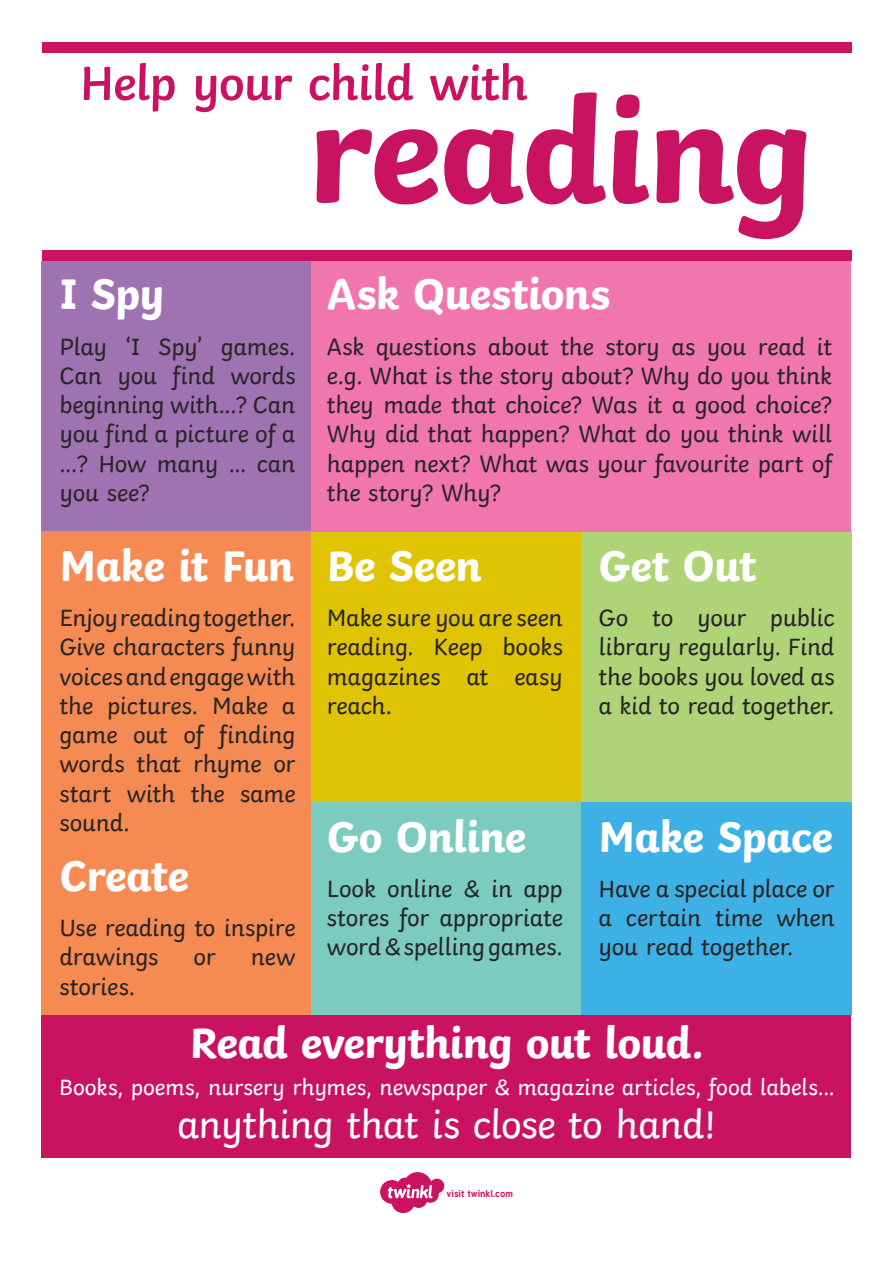
<style>
.page{position:relative;width:893px;height:1263px;background:#fff}
.page>*{position:absolute;margin:0;border:0;box-sizing:border-box;transform-origin:0 0}
.t1{font:700 150px "Twinkl";letter-spacing:-.02em;color:#ca1262}
.t2{font:600 50.25px "Twinkl";letter-spacing:-.025em;color:#ca1262}
.t3{font:700 45px "Twinkl";letter-spacing:-.02em;color:#fff}
.t4{font:40.5px "Twinkl";letter-spacing:-.02em;color:#fff}
.t5{font:24.75px/29.2px "Twinkl";letter-spacing:-.015em;color:#282526;text-align:justify}
.t6{font:23.25px "Twinkl";letter-spacing:-.01em;color:#fff}
.t7{font:700 9.75px "Tuffy";color:#ca1262}
</style>
<div class="page">
<div style="left:41px;top:261px;width:270px;height:271px;background:#9f73b1"></div>
<div style="left:41px;top:532px;width:270px;height:483px;background:#f68a53"></div>
<div style="left:41px;top:1015px;width:810px;height:143px;background:#ca1262"></div>
<div style="left:311px;top:532px;width:270px;height:270px;background:#e0c403"></div>
<div style="left:311px;top:802px;width:270px;height:213px;background:#7bcbbf"></div>
<div style="left:581px;top:532px;width:271px;height:270px;background:#aed477"></div>
<div style="left:581px;top:802px;width:271px;height:213px;background:#3db1e5"></div>
<div style="left:311px;top:261px;width:540px;height:271px;background:#f176ae"></div>
<svg style="left:380px;top:1172px;width:64px;height:41px"></svg>
<div style="left:42px;top:42px;width:809px;height:11px;background:#ca1262"></div>
<div style="left:42px;top:250px;width:809px;height:11px;background:#ca1262"></div>
<h2 class="t2" style="left:80px;top:43px;width:450px">Help your child with</h2>
<h1 class="t1" style="left:307px;top:28px;width:507px">reading</h1>
<h3 class="t3" style="left:60px;top:257px;width:107px">I Spy</h3>
<p class="t5" style="left:60px;top:329px;width:238px">Play ‘I Spy’ games.<br>Can you find words beginning with...? Can you find a picture of a ...? How many ... can you see?</p>
<h3 class="t3" style="left:60px;top:529px;width:236px">Make it Fun</h3>
<p class="t5" style="left:60px;top:601px;width:238px">Enjoy reading together.<br>Give characters funny voices and engage with the pictures. Make a game out of finding words that rhyme or start with the same sound.</p>
<h3 class="t3" style="left:60px;top:839px;width:131px">Create</h3>
<p class="t5" style="left:60px;top:911px;width:237px">Use reading to inspire drawings</p>
<p class="t5" style="left:194px;top:940px;width:24px">or</p>
<p class="t5" style="left:251px;top:940px;width:46px">new</p>
<p class="t5" style="left:60px;top:969px;width:77px">stories.</p>
<h3 class="t3" style="left:327px;top:257px;width:285px">Ask Questions</h3>
<p class="t5" style="left:327px;top:329px;width:507px">Ask questions about the story as you read it e.g. What is the story about? Why do you think they made that choice? Was it a good choice?<br>Why did that happen? What do you think will happen next? What was your favourite part of the story? Why?</p>
<h3 class="t3" style="left:327px;top:529px;width:156px">Be Seen</h3>
<p class="t5" style="left:327px;top:601px;width:238px">Make sure you are seen reading. Keep books magazines at easy reach.</p>
<h3 class="t3" style="left:598px;top:529px;width:160px">Get Out</h3>
<p class="t5" style="left:599px;top:601px;width:237px">Go to your public library regularly. Find the books you loved as a kid to read together.</p>
<h3 class="t3" style="left:327px;top:799px;width:201px">Go Online</h3>
<p class="t5" style="left:327px;top:872px;width:237px">Look online &amp; in app stores for appropriate word &amp; spelling games.</p>
<h3 class="t3" style="left:598px;top:799px;width:236px">Make Space</h3>
<p class="t5" style="left:599px;top:872px;width:237px">Have a special place or a certain time when you read together.</p>
<h3 class="t3" style="left:190px;top:1005px;width:516px">Read everything out loud.</h3>
<p class="t6" style="left:59px;top:1069px;width:777px">Books, poems, nursery rhymes, newspaper &amp; magazine articles, food labels...</p>
<h3 class="t4" style="left:177px;top:1093px;width:541px">anything that is close to hand!</h3>
<p class="t7" style="left:446px;top:1186px;width:68px">visit twinkl.com</p>
</div>
